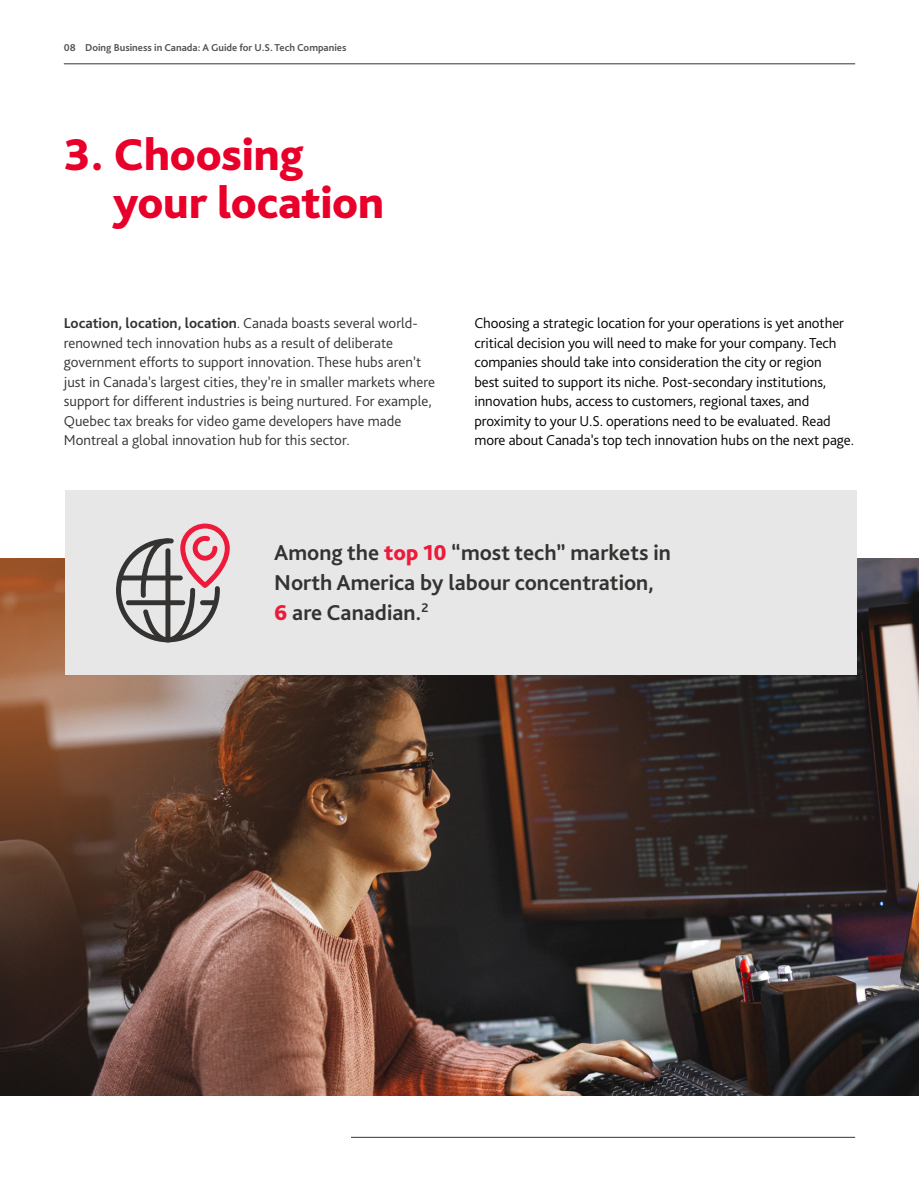
<style>
.page{position:relative;width:919px;height:1187px;background:#fff}
.page>*{position:absolute;margin:0;border:0;box-sizing:border-box;transform-origin:0 0}
.t1{font:800 46.5px/48px "Bliss Pro";letter-spacing:-.005em;color:#e8002a}
.t2{font:700 22.5px/30px "Bliss Pro";color:#343331}
.t3{font:300 15px/19.5px "Bliss Pro";letter-spacing:-.005em;color:#000}
.t4{font:300 15px/19.5px "Bliss Pro";color:#343331}
.t5{font:700 10.5px "Bliss Pro";color:#54555a}
.s1{font-weight:700}
.s2{font-weight:800;color:#ed1a3b}
</style>
<div class="page">
<hr style="left:64px;top:63px;width:791px;height:1px;background:#343331">
<img style="left:0;top:558px;width:918px;height:538px">
<div style="left:65px;top:490px;width:791px;height:185px;background:#e7e7e7"></div>
<svg style="left:116px;top:523px;width:114px;height:119px"></svg>
<hr style="left:351px;top:1136px;width:504px;height:1px;background:#343331">
<p class="t5" style="left:64px;top:40px;width:284px">08 Doing Business in Canada: A Guide for U.S. Tech Companies</p>
<h1 class="t1" style="left:113px;top:131px;width:273px;text-indent:-49px">3. Choosing your location</h1>
<p class="t4" style="left:64px;top:313px;width:372px"><span class="s1">Location, location, location</span>. Canada boasts several world&shy;renowned tech innovation hubs as a result of deliberate government efforts to support innovation. These hubs aren’t just in Canada’s largest cities, they’re in smaller markets where support for different industries is being nurtured. For example, Quebec tax breaks for video game developers have made Montreal a global innovation hub for this sector.</p>
<p class="t3" style="left:474px;top:313px;width:381px">Choosing a strategic location for your operations is yet another critical decision you will need to make for your company. Tech companies should take into consideration the city or region<br>best suited to support its niche. Post-secondary institutions, innovation hubs, access to customers, regional taxes, and proximity to your U.S. operations need to be evaluated. Read more about Canada’s top tech innovation hubs on the next page.</p>
<h2 class="t2" style="left:274px;top:537px;width:398px">Among the <span class="s2">top 10</span> “most tech” markets in<br>North America by labour concentration,<br><span class="s2">6</span> are Canadian.<sup>2</sup></h2>
</div>
